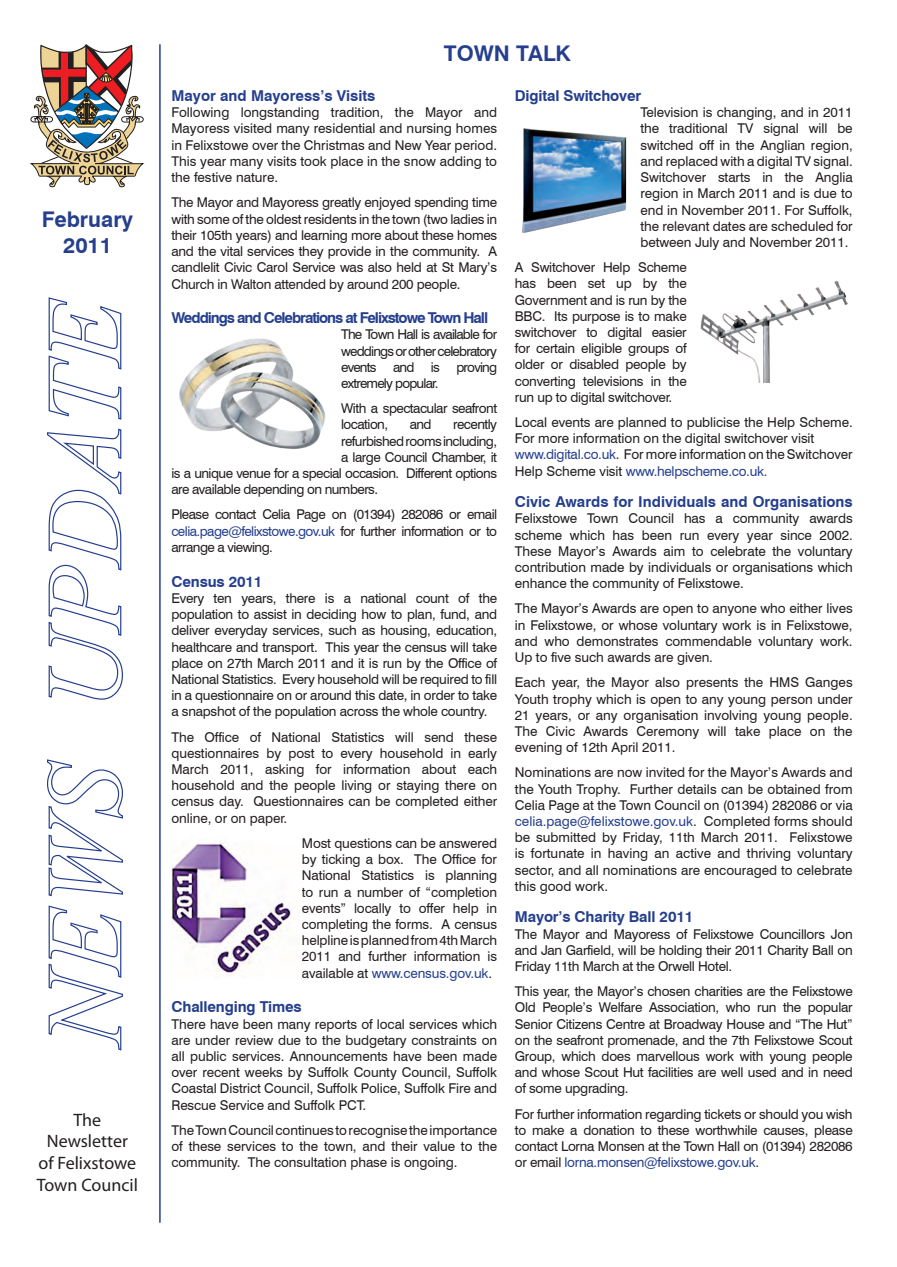
<style>
.page{position:relative;width:897px;height:1267px;background:#fff}
.page>*{position:absolute;margin:0;border:0;box-sizing:border-box;transform-origin:0 0}
.t1{font:700 21.6px/26px "Swiss 721 BT";color:#253f8e;text-align:center}
.t2{font:18px/21.6px "Myriad Pro";color:#231f20;text-align:center}
.t3{font:700 15px "Swiss 721 BT";letter-spacing:-.01em;color:#253f8e}
.t4{font:700 15px "Swiss 721 BT";letter-spacing:-.07em;color:#253f8e}
.t5{font:13.5px/16.2px "Swiss 721 BT";letter-spacing:-.01em;color:#231f20;text-align:justify}
.t6{font:13.5px/16.2px "Swiss 721 BT";letter-spacing:-.04em;color:#231f20}
.s1{color:#253f8e}
</style>
<div class="page">
<svg style="left:30px;top:44px;width:114px;height:143px"></svg>
<hr style="left:159px;top:44px;width:2px;height:1178px;background:#253f8e">
<svg style="left:48px;top:905px;width:75px;height:146px"></svg>
<svg style="left:47px;top:759px;width:76px;height:138px"></svg>
<svg style="left:47px;top:428px;width:76px;height:272px"></svg>
<svg style="left:48px;top:297px;width:74px;height:123px"></svg>
<img style="left:179px;top:338px;width:147px;height:111px">
<img style="left:522px;top:128px;width:105px;height:105px">
<img style="left:700px;top:281px;width:148px;height:101px">
<img style="left:172px;top:843px;width:123px;height:132px">
<h1 class="t1" style="left:42px;top:206px;width:93px">February<br>2011</h1>
<h2 class="t2" style="left:37px;top:1108px;width:103px">The<br>Newsletter<br>of Felixstowe<br>Town Council</h2>
<h1 class="t1" style="left:444px;top:40px;width:128px">TOWN TALK</h1>
<p class="t3" style="left:515px;top:87px;width:128px">Digital Switchover</p>
<p class="t5" style="left:640px;top:104px;width:214px">Television is changing, and in 2011 the traditional TV signal will be switched off in the Anglian region, and replaced with a digital TV signal.<br>Switchover starts in the Anglia region in March 2011 and is due to end in November 2011. For Suffolk, the relevant dates are scheduled for between July and November 2011.</p>
<p class="t5" style="left:515px;top:259px;width:173px">A Switchover Help Scheme has been set up by the Government and is run by the BBC. Its purpose is to make switchover to digital easier for certain eligible groups of older or disabled people by converting televisions in the run up to digital switchover.</p>
<p class="t5" style="left:515px;top:414px;width:339px;text-align:left">Local events are planned to publicise the Help Scheme.<br>For more information on the digital switchover visit <span class="s1">www.digital.co.uk</span>. For more information on the Switchover Help Scheme visit <span class="s1">www.helpscheme.co.uk.</span></p>
<p class="t3" style="left:515px;top:492px;width:339px">Civic Awards for Individuals and Organisations</p>
<p class="t5" style="left:515px;top:510px;width:339px">Felixstowe Town Council has a community awards scheme which has been run every year since 2002.<br>These Mayor’s Awards aim to celebrate the voluntary contribution made by individuals or organisations which enhance the community of Felixstowe.</p>
<p class="t5" style="left:515px;top:600px;width:339px">The Mayor’s Awards are open to anyone who either lives in Felixstowe, or whose voluntary work is in Felixstowe, and who demonstrates commendable voluntary work.<br>Up to five such awards are given.</p>
<p class="t5" style="left:515px;top:674px;width:339px">Each year, the Mayor also presents the HMS Ganges Youth trophy which is open to any young person under 21 years, or any organisation involving young people.<br>The Civic Awards Ceremony will take place on the evening of 12th April 2011.</p>
<p class="t5" style="left:515px;top:764px;width:339px">Nominations are now invited for the Mayor’s Awards and the Youth Trophy. Further details can be obtained from Celia Page at the Town Council on (01394) 282086 or via <span class="s1">celia.page@felixstowe.gov.uk</span>. Completed forms should be submitted by Friday, 11th March 2011. Felixstowe is fortunate in having an active and thriving voluntary sector, and all nominations are encouraged to celebrate this good work.</p>
<p class="t3" style="left:515px;top:907px;width:180px">Mayor’s Charity Ball 2011</p>
<p class="t5" style="left:515px;top:925px;width:339px">The Mayor and Mayoress of Felixstowe Councillors Jon and Jan Garfield, will be holding their 2011 Charity Ball on Friday 11th March at the Orwell Hotel.</p>
<p class="t5" style="left:515px;top:983px;width:339px">This year, the Mayor’s chosen charities are the Felixstowe Old People’s Welfare Association, who run the popular Senior Citizens Centre at Broadway House and “The Hut” on the seafront promenade, and the 7th Felixstowe Scout Group, which does marvellous work with young people and whose Scout Hut facilities are well used and in need of some upgrading.</p>
<p class="t5" style="left:515px;top:1105px;width:339px">For further information regarding tickets or should you wish to make a donation to these worthwhile causes, please contact Lorna Monsen at the Town Hall on (01394) 282086 or email <span class="s1">lorna.monsen@felixstowe.gov.uk</span>.</p>
<p class="t3" style="left:171px;top:87px;width:205px">Mayor and Mayoress’s Visits</p>
<p class="t5" style="left:171px;top:104px;width:327px">Following longstanding tradition, the Mayor and Mayoress visited many residential and nursing homes in Felixstowe over the Christmas and New Year period.<br>This year many visits took place in the snow adding to the festive nature.</p>
<p class="t5" style="left:171px;top:194px;width:327px">The Mayor and Mayoress greatly enjoyed spending time with some of the oldest residents in the town (two ladies in their 105th years) and learning more about these homes and the vital services they provide in the community. A candlelit Civic Carol Service was also held at St Mary’s Church in Walton attended by around 200 people.</p>
<p class="t4" style="left:171px;top:309px;width:318px">Weddings and Celebrations at Felixstowe Town Hall</p>
<p class="t5" style="left:341px;top:326px;width:157px">The Town Hall is available for weddings or other celebratory events and is proving extremely popular.</p>
<p class="t6" style="left:341px;top:400px;width:157px">With a spectacular seafront location,</p>
<p class="t5" style="left:409px;top:416px;width:23px">and</p>
<p class="t6" style="left:453px;top:416px;width:45px">recently</p>
<p class="t6" style="left:341px;top:432px;width:157px">refurbished rooms including,</p>
<p class="t6" style="left:341px;top:449px;width:157px">a large Council Chamber, it</p>
<p class="t6" style="left:171px;top:465px;width:327px">is a unique venue for a special occasion. Different options</p>
<p class="t6" style="left:171px;top:481px;width:208px">are available depending on numbers.</p>
<p class="t5" style="left:171px;top:506px;width:327px">Please contact Celia Page on (01394) 282086 or email <span class="s1">celia.page@felixstowe.gov.uk</span> for further information or to arrange a viewing.</p>
<p class="t3" style="left:171px;top:572px;width:92px">Census 2011</p>
<p class="t5" style="left:171px;top:590px;width:327px">Every ten years, there is a national count of the population to assist in deciding how to plan, fund, and deliver everyday services, such as housing, education, healthcare and transport. This year the census will take place on 27th March 2011 and it is run by the Office of National Statistics. Every household will be required to fill in a questionnaire on or around this date, in order to take a snapshot of the population across the whole country.</p>
<p class="t5" style="left:171px;top:728px;width:327px">The Office of National Statistics will send these questionnaires by post to every household in early March 2011, asking for information about each household and the people living or staying there on census day. Questionnaires can be completed either online, or on paper.</p>
<p class="t5" style="left:302px;top:834px;width:197px">Most questions can be answered by ticking a box. The Office for National Statistics is planning to run a number of “completion events” locally to offer help in completing the forms. A census helpline is planned from 4th March 2011 and further information is available at <span class="s1">www.census.gov.uk</span>.</p>
<p class="t3" style="left:171px;top:997px;width:132px">Challenging Times</p>
<p class="t5" style="left:171px;top:1015px;width:327px">There have been many reports of local services which are under review due to the budgetary constraints on all public services. Announcements have been made over recent weeks by Suffolk County Council, Suffolk Coastal District Council, Suffolk Police, Suffolk Fire and Rescue Service and Suffolk PCT.</p>
<p class="t5" style="left:171px;top:1121px;width:327px">The Town Council continues to recognise the importance of these services to the town, and their value to the community. The consultation phase is ongoing.</p>
</div>
